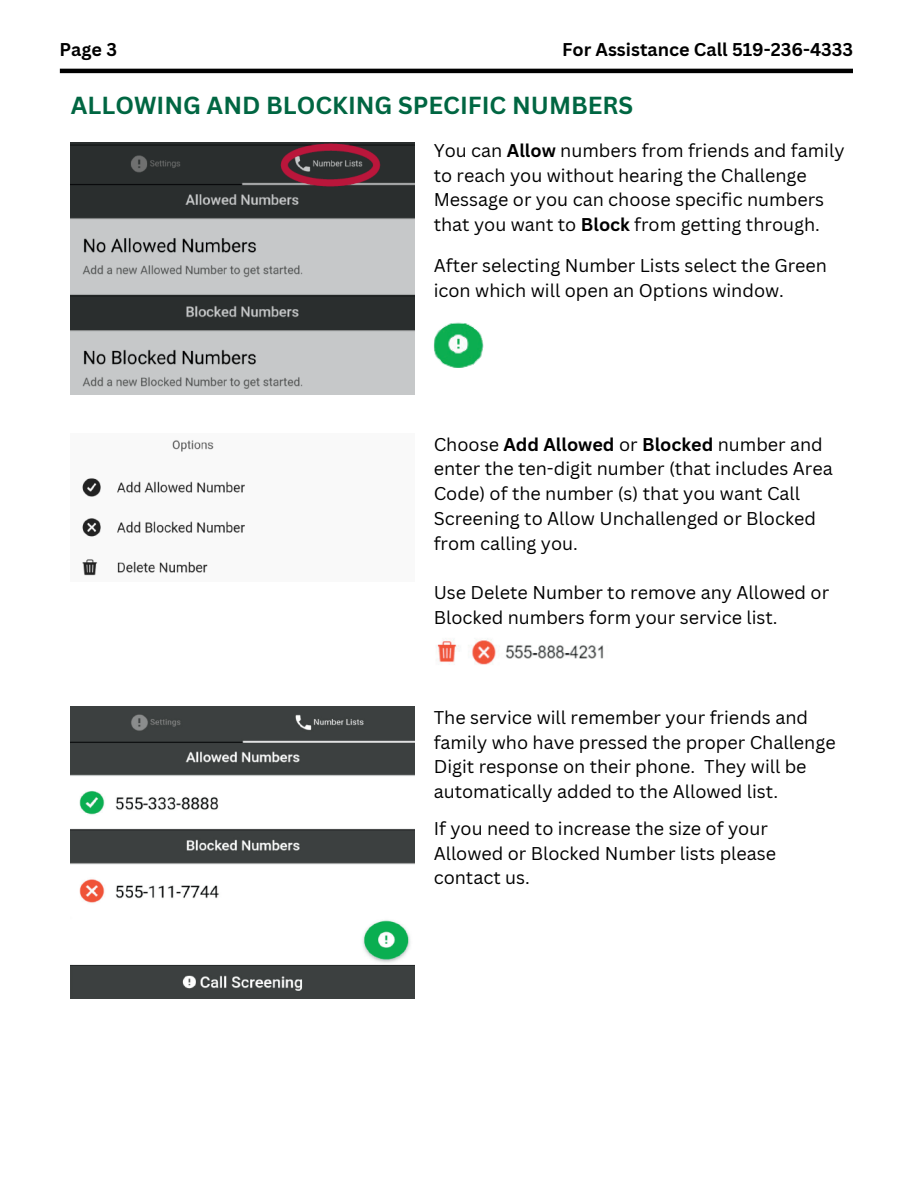
<style>
.page{position:relative;width:918px;height:1188px;background:#fff}
.page>*{position:absolute;margin:0;border:0;box-sizing:border-box;transform-origin:0 0}
.t1{font:700 24px "Canva Sans";color:#006642}
.t2{font:18px/24.8px "Canva Sans";color:#000}
.t3{font:700 18px "Canva Sans";color:#000}
.s1{font-weight:700}
</style>
<div class="page">
<hr style="left:60px;top:69px;width:793px;height:4px;background:#000">
<img style="left:71px;top:142px;width:343px;height:252px">
<img style="left:434px;top:322px;width:50px;height:46px">
<img style="left:82px;top:440px;width:163px;height:136px">
<img style="left:437px;top:638px;width:167px;height:27px">
<img style="left:71px;top:706px;width:343px;height:293px">
<p class="t3" style="left:60px;top:37px;width:59px">Page 3</p>
<p class="t3" style="left:562px;top:37px;width:293px">For Assistance Call 519-236-4333</p>
<h1 class="t1" style="left:71px;top:89px;width:564px">ALLOWING AND BLOCKING SPECIFIC NUMBERS</h1>
<p class="t2" style="left:434px;top:137px;width:412px">You can <span class="s1">Allow</span> numbers from friends and family to reach you without hearing the Challenge Message or you can choose specific numbers that you want to <span class="s1">Block</span> from getting through.</p>
<p class="t2" style="left:434px;top:253px;width:395px">After selecting Number Lists select the Green icon which will open an Options window.</p>
<p class="t2" style="left:434px;top:431px;width:401px">Choose <span class="s1">Add Allowed</span> or <span class="s1">Blocked</span> number and enter the ten-digit number (that includes Area Code) of the number (s) that you want Call Screening to Allow Unchallenged or Blocked from calling you.</p>
<p class="t2" style="left:434px;top:580px;width:397px">Use Delete Number to remove any Allowed or<br>Blocked numbers form your service list.</p>
<p class="t2" style="left:434px;top:704px;width:404px">The service will remember your friends and family who have pressed the proper Challenge Digit response on their phone. They will be automatically added to the Allowed list.</p>
<p class="t2" style="left:434px;top:816px;width:344px">If you need to increase the size of your<br>Allowed or Blocked Number lists please contact us.</p>
</div>
